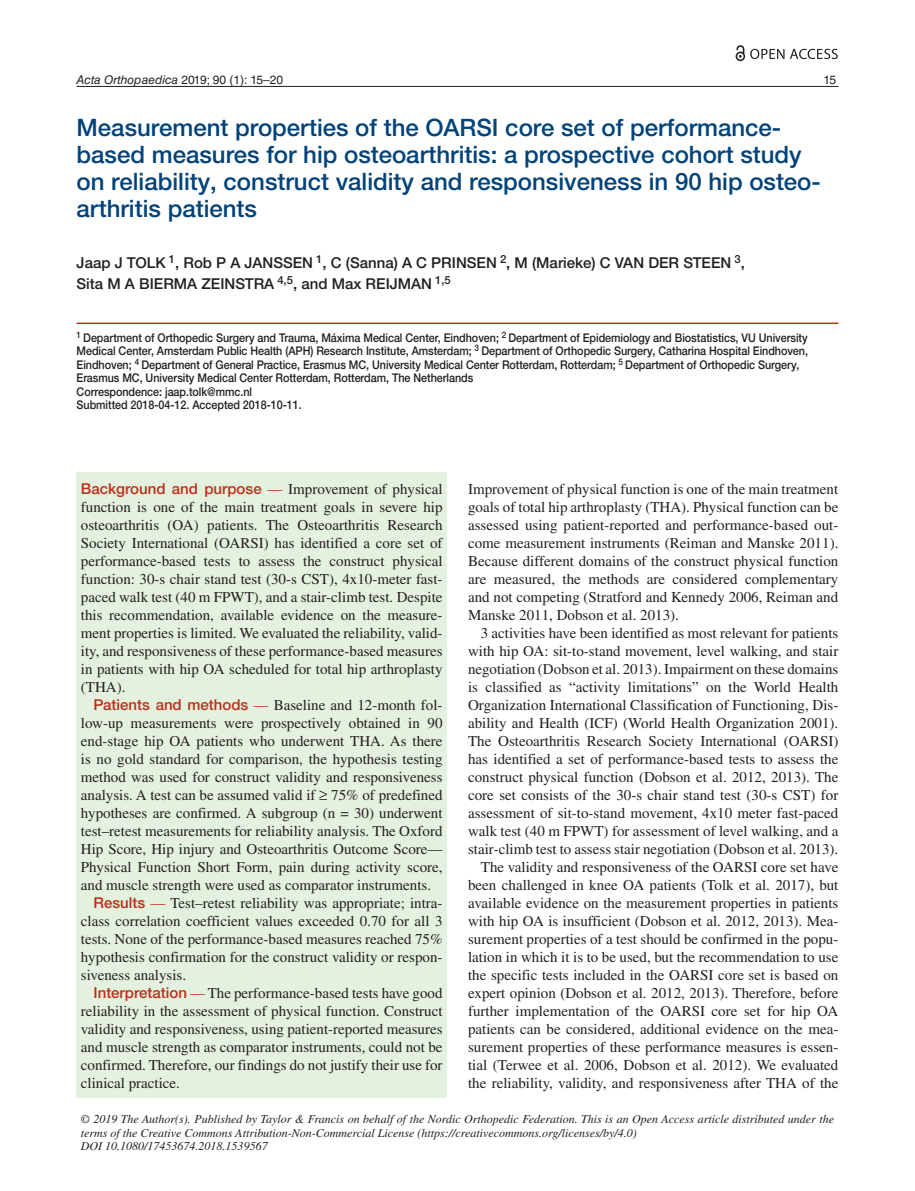
<style>
.page{position:relative;width:915px;height:1191px;background:#fff}
.page>*{position:absolute;margin:0;border:0;box-sizing:border-box;transform-origin:0 0}
.t1{font:500 24px/27px "Helvetica Neue LTW1 G";color:#004279}
.t2{font:15px/18px "Times";color:#231f20;text-align:justify}
.t3{font:500 15px/21px "Helvetica Neue LTW1 G";color:#231f20}
.t4{font:500 12px/13.5px "Helvetica Neue LTW1 G";letter-spacing:-.005em;color:#231f20;scale:.9 1}
.t5{font:italic 12px/13.5px "Times";color:#231f20}
.t6{font:italic 12px "Helvetica LT Std";color:#231f20}
.t7{font:12px "Helvetica LT Std";color:#231f20}
.s1{font-style:normal}
.s2{font-family:"Helvetica Neue LTW1 G";font-weight:500;color:#bc2e18}
.s3{color:#bc2e18}
</style>
<div class="page">
<hr style="left:77px;top:86px;width:761px;height:1px;background:#231f20">
<div style="left:77px;top:472px;width:369px;height:625px;background:#e4f1de"></div>
<hr style="left:77px;top:322px;width:761px;height:2px;background:#bc2e18">
<svg style="left:735px;top:45px;width:9px;height:16px"></svg>
<svg style="left:750px;top:49px;width:87px;height:10px"></svg>
<p class="t6" style="left:77px;top:72px;width:208px">Acta Orthopaedica <span class="s1">2019; 90 (1): 15–20</span></p>
<p class="t7" style="left:823px;top:72px;width:14px">15</p>
<h1 class="t1" style="left:77px;top:114px;width:743px">Measurement properties of the OARSI core set of performance&shy;based measures for hip osteoarthritis: a prospective cohort study on reliability, construct validity and responsiveness in 90 hip osteo&shy;arthritis patients</h1>
<p class="t3" style="left:77px;top:252px;width:669px">Jaap J TOLK <sup>1</sup>, Rob P A JANSSEN <sup>1</sup>, C (Sanna) A C PRINSEN <sup>2</sup>, M (Marieke) C VAN DER STEEN <sup>3</sup>,<br>Sita M A BIERMA ZEINSTRA <sup>4,5</sup>, and Max REIJMAN <sup>1,5</sup></p>
<p class="t4" style="left:77px;top:331px;width:814px"><sup>1</sup> Department of Orthopedic Surgery and Trauma, Máxima Medical Center, Eindhoven; <sup>2</sup> Department of Epidemiology and Biostatistics, VU University Medical Center, Amsterdam Public Health (APH) Research Institute, Amsterdam; <sup>3</sup> Department of Orthopedic Surgery, Catharina Hospital Eindhoven, Eindhoven; <sup>4</sup> Department of General Practice, Erasmus MC, University Medical Center Rotterdam, Rotterdam; <sup>5</sup> Department of Orthopedic Surgery, Erasmus MC, University Medical Center Rotterdam, Rotterdam, The Netherlands<br>Correspondence: jaap.tolk@mmc.nl<br>Submitted 2018-04-12. Accepted 2018-10-11.</p>
<p class="t2" style="left:81px;top:479px;width:363px"><span class="s2">Background and purpose</span> <span class="s3">—</span> Improvement of physical function is one of the main treatment goals in severe hip osteoarthritis (OA) patients. The Osteoarthritis Research Society International (OARSI) has identified a core set of performance-based tests to assess the construct physical function: 30-s chair stand test (30-s CST), 4x10-meter fast&shy;paced walk test (40 m FPWT), and a stair-climb test. Despite this recommendation, available evidence on the measure&shy;ment properties is limited. We evaluated the reliability, valid&shy;ity, and responsiveness of these performance-based measures in patients with hip OA scheduled for total hip arthroplasty (THA).</p>
<p class="t2" style="left:94px;top:695px;width:350px"><span class="s2">Patients and methods</span> <span class="s3">—</span> Baseline and 12-month fol-</p>
<p class="t2" style="left:81px;top:713px;width:363px">low-up measurements were prospectively obtained in 90</p>
<p class="t2" style="left:81px;top:731px;width:363px">end-stage hip OA patients who underwent THA. As there</p>
<p class="t2" style="left:81px;top:749px;width:363px">is no gold standard for comparison, the hypothesis testing</p>
<p class="t2" style="left:81px;top:767px;width:363px">method was used for construct validity and responsiveness</p>
<p class="t2" style="left:81px;top:785px;width:363px">analysis. A test can be assumed valid if ≥ 75% of predefined</p>
<p class="t2" style="left:81px;top:803px;width:363px">hypotheses are confirmed. A subgroup (n = 30) underwent</p>
<p class="t2" style="left:81px;top:821px;width:363px">test–retest measurements for reliability analysis. The Oxford</p>
<p class="t2" style="left:81px;top:839px;width:363px">Hip Score, Hip injury and Osteoarthritis Outcome Score—</p>
<p class="t2" style="left:81px;top:857px;width:363px">Physical Function Short Form, pain during activity score,</p>
<p class="t2" style="left:81px;top:875px;width:351px">and muscle strength were used as comparator instruments.</p>
<p class="t2" style="left:94px;top:893px;width:350px"><span class="s2">Results</span> <span class="s3">—</span> Test–retest reliability was appropriate; intra-</p>
<p class="t2" style="left:81px;top:911px;width:363px">class correlation coefficient values exceeded 0.70 for all 3</p>
<p class="t2" style="left:81px;top:929px;width:363px">tests. None of the performance-based measures reached 75%</p>
<p class="t2" style="left:81px;top:947px;width:363px">hypothesis confirmation for the construct validity or respon-</p>
<p class="t2" style="left:81px;top:965px;width:107px">siveness analysis.</p>
<p class="t2" style="left:94px;top:983px;width:350px"><span class="s2">Interpretation</span> <span class="s3">—</span> The performance-based tests have good</p>
<p class="t2" style="left:81px;top:1001px;width:363px">reliability in the assessment of physical function. Construct</p>
<p class="t2" style="left:81px;top:1019px;width:363px">validity and responsiveness, using patient-reported measures</p>
<p class="t2" style="left:81px;top:1037px;width:363px">and muscle strength as comparator instruments, could not be</p>
<p class="t2" style="left:81px;top:1055px;width:363px">confirmed. Therefore, our findings do not justify their use for</p>
<p class="t2" style="left:81px;top:1073px;width:101px">clinical practice.</p>
<p class="t2" style="left:468px;top:479px;width:371px">Improvement of physical function is one of the main treatment goals of total hip arthroplasty (THA). Physical function can be assessed using patient-reported and performance-based out&shy;come measurement instruments (Reiman and Manske 2011).<br>Because different domains of the construct physical function are measured, the methods are considered complementary and not competing (Stratford and Kennedy 2006, Reiman and Manske 2011, Dobson et al. 2013).</p>
<p class="t2" style="left:468px;top:623px;width:371px;text-align:right">3 activities have been identified as most relevant for patients with hip OA: sit-to-stand movement, level walking, and stair negotiation (Dobson et al. 2013). Impairment on these domains is classified as “activity limitations” on the World Health Organization International Classification of Functioning, Dis&shy;ability and Health (ICF) (World Health Organization 2001).<br>The Osteoarthritis Research Society International (OARSI) has identified a set of performance-based tests to assess the construct physical function (Dobson et al. 2012, 2013). The core set consists of the 30-s chair stand test (30-s CST) for assessment of sit-to-stand movement, 4x10 meter fast-paced walk test (40 m FPWT) for assessment of level walking, and a stair-climb test to assess stair negotiation (Dobson et al. 2013).<br>The validity and responsiveness of the OARSI core set have been challenged in knee OA patients (Tolk et al. 2017), but available evidence on the measurement properties in patients with hip OA is insufficient (Dobson et al. 2012, 2013). Mea&shy;surement properties of a test should be confirmed in the popu&shy;lation in which it is to be used, but the recommendation to use the specific tests included in the OARSI core set is based on expert opinion (Dobson et al. 2012, 2013). Therefore, before further implementation of the OARSI core set for hip OA patients can be considered, additional evidence on the mea&shy;surement properties of these performance measures is essen&shy;tial (Terwee et al. 2006, Dobson et al. 2012). We evaluated the reliability, validity, and responsiveness after THA of the</p>
<p class="t5" style="left:81px;top:1112px;width:754px">© 2019 The Author(s). Published by Taylor &amp; Francis on behalf of the Nordic Orthopedic Federation. This is an Open Access article distributed under the terms of the Creative Commons Attribution-Non-Commercial License (https://creativecommons.org/licenses/by/4.0)<br>DOI 10.1080/17453674.2018.1539567</p>
</div>
